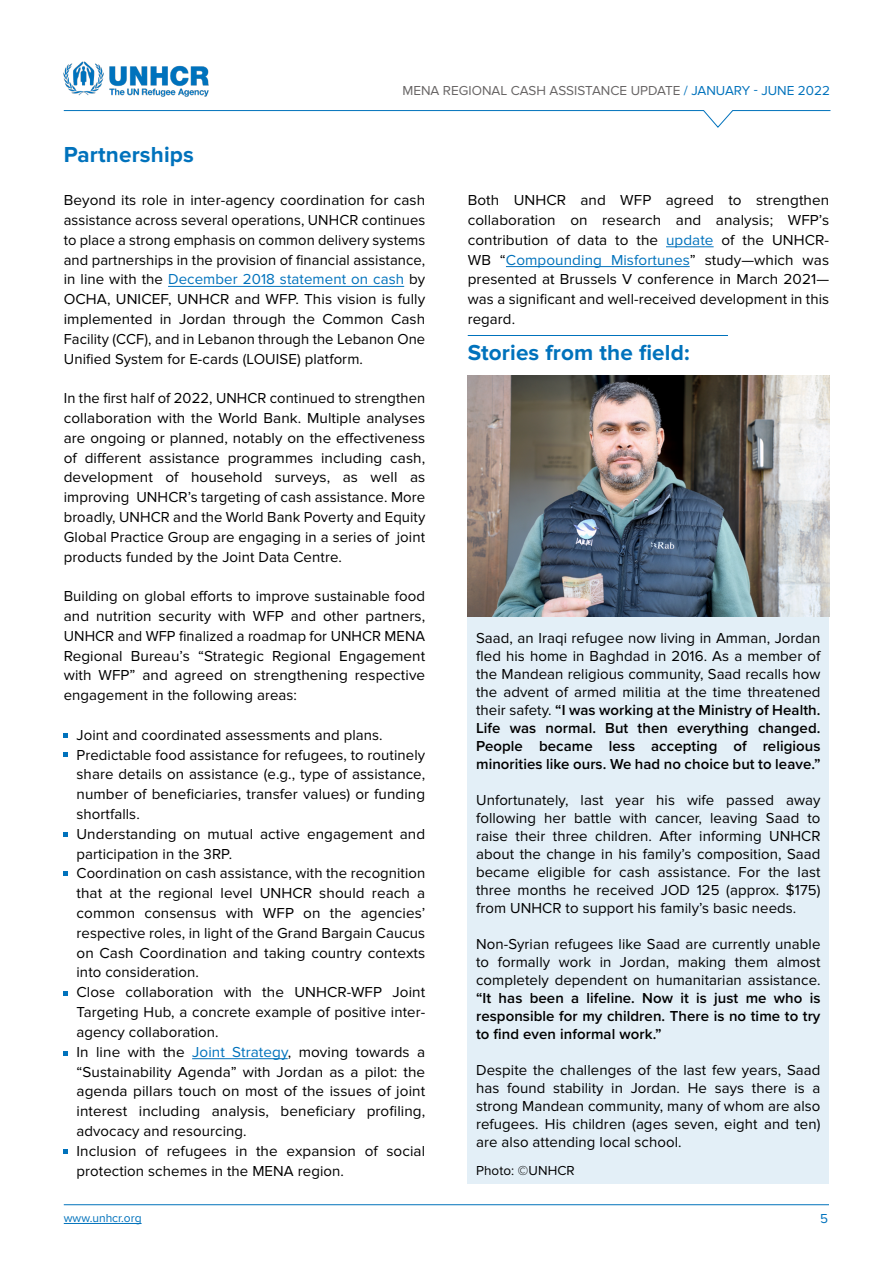
<style>
.page{position:relative;width:893px;height:1263px;background:#fff}
.page>*{position:absolute;margin:0;border:0;box-sizing:border-box;transform-origin:0 0}
.t1{font:700 22.5px "Proxima Nova";letter-spacing:.005em;color:#0072bc}
.t2{font:15px/19.8px "Proxima Nova";letter-spacing:.005em;color:#000;text-align:justify}
.t3{font:600 15px/18px "Proxima Nova";letter-spacing:.005em;color:#000;text-align:justify}
.t4{font:13.5px "Proxima Nova";color:#676464}
.t5{font:13.5px "Proxima Nova";letter-spacing:.005em;color:#000}
.t6{font:13.5px "Proxima Nova";color:#0072bc}
.t7{font:12px "Proxima Nova";color:#0072bc}
.s1{color:#0072bc}
.s2{font-weight:600}
</style>
<div class="page">
<svg style="left:227px;top:110px;width:604px;height:18px"></svg>
<hr style="left:64px;top:1204px;width:765px;height:1px;background:#0072bc">
<hr style="left:64px;top:1223px;width:78px;height:1px;background:#0072bc">
<img style="left:63px;top:61px;width:164px;height:51px">
<hr style="left:468px;top:335px;width:260px;height:1px;background:#0072bc">
<hr style="left:168px;top:286px;width:236px;height:1px;background:#0072bc">
<hr style="left:192px;top:1058px;width:96px;height:1px;background:#0072bc">
<hr style="left:666px;top:247px;width:48px;height:1px;background:#0072bc">
<hr style="left:506px;top:266px;width:184px;height:1px;background:#0072bc">
<svg style="left:64px;top:733px;width:4px;height:4px"></svg>
<svg style="left:64px;top:752px;width:4px;height:4px"></svg>
<svg style="left:64px;top:832px;width:4px;height:4px"></svg>
<svg style="left:64px;top:872px;width:4px;height:4px"></svg>
<svg style="left:64px;top:991px;width:4px;height:4px"></svg>
<svg style="left:64px;top:1051px;width:4px;height:5px"></svg>
<svg style="left:64px;top:1149px;width:4px;height:4px"></svg>
<div style="left:467px;top:375px;width:362px;height:809px;background:#e3eff7"></div>
<img style="left:467px;top:375px;width:362px;height:241px">
<h1 class="t1" style="left:64px;top:142px;width:132px">Partnerships</h1>
<p class="t4" style="left:402px;top:82px;width:429px">MENA REGIONAL CASH ASSISTANCE UPDATE <span class="s1">/ JANUARY - JUNE 2022</span></p>
<p class="t2" style="left:64px;top:191px;width:363px">Beyond its role in inter-agency coordination for cash assistance across several operations, UNHCR continues to place a strong emphasis on common delivery systems and partnerships in the provision of financial assistance, in line with the <span class="s1">December 2018 statement on cash</span> by OCHA, UNICEF, UNHCR and WFP. This vision is fully implemented in Jordan through the Common Cash Facility (CCF), and in Lebanon through the Lebanon One Unified System for E-cards (LOUISE) platform.</p>
<p class="t2" style="left:64px;top:389px;width:363px">In the first half of 2022, UNHCR continued to strengthen collaboration with the World Bank. Multiple analyses are ongoing or planned, notably on the effectiveness of different assistance programmes including cash, development of household surveys, as well as improving UNHCR’s targeting of cash assistance. More broadly, UNHCR and the World Bank Poverty and Equity Global Practice Group are engaging in a series of joint products funded by the Joint Data Centre.</p>
<p class="t2" style="left:64px;top:587px;width:363px">Building on global efforts to improve sustainable food and nutrition security with WFP and other partners, UNHCR and WFP finalized a roadmap for UNHCR MENA Regional Bureau’s “Strategic Regional Engagement with WFP” and agreed on strengthening respective engagement in the following areas:</p>
<p class="t2" style="left:77px;top:725px;width:350px;text-align:left">Joint and coordinated assessments and plans.<br>Predictable food assistance for refugees, to routinely share details on assistance (e.g., type of assistance, number of beneficiaries, transfer values) or funding shortfalls.<br>Understanding on mutual active engagement and participation in the 3RP.<br>Coordination on cash assistance, with the recognition that at the regional level UNHCR should reach a common consensus with WFP on the agencies’ respective roles, in light of the Grand Bargain Caucus on Cash Coordination and taking country contexts into consideration.<br>Close collaboration with the UNHCR-WFP Joint Targeting Hub, a concrete example of positive inter&shy;agency collaboration.<br>In line with the <span class="s1">Joint Strategy</span>, moving towards a “Sustainability Agenda” with Jordan as a pilot: the agenda pillars touch on most of the issues of joint interest including analysis, beneficiary profiling, advocacy and resourcing.<br>Inclusion of refugees in the expansion of social protection schemes in the MENA region.</p>
<p class="t2" style="left:468px;top:191px;width:363px">Both UNHCR and WFP agreed to strengthen collaboration on research and analysis; WFP’s contribution of data to the <span class="s1">update</span> of the UNHCR-WB “<span class="s1">Compounding Misfortunes</span>” study—which was presented at Brussels V conference in March 2021— was a significant and well-received development in this regard.</p>
<h1 class="t1" style="left:468px;top:339px;width:223px">Stories from the field:</h1>
<p class="t2" style="left:476px;top:629px;width:346px;line-height:18px">Saad, an Iraqi refugee now living in Amman, Jordan fled his home in Baghdad in 2016. As a member of the Mandean religious community, Saad recalls how the advent of armed militia at the time threatened their safety. <span class="s2">“I was working at the Ministry of Health.<br>Life was normal. But then everything changed.<br>People became less accepting of religious minorities like ours. We had no choice but to leave.”</span></p>
<p class="t2" style="left:476px;top:791px;width:346px;line-height:18px">Unfortunately, last year his wife passed away following her battle with cancer, leaving Saad to raise their three children. After informing UNHCR about the change in his family’s composition, Saad became eligible for cash assistance. For the last three months he received JOD 125 (approx. $175) from UNHCR to support his family’s basic needs.</p>
<p class="t2" style="left:476px;top:935px;width:346px;line-height:18px">Non-Syrian refugees like Saad are currently unable to formally work in Jordan, making them almost completely dependent on humanitarian assistance.</p>
<p class="t3" style="left:476px;top:988px;width:346px">“It has been a lifeline. Now it is just me who is responsible for my children. There is no time to try to find even informal work.”</p>
<p class="t2" style="left:476px;top:1061px;width:346px;line-height:18px">Despite the challenges of the last few years, Saad has found stability in Jordan. He says there is a strong Mandean community, many of whom are also refugees. His children (ages seven, eight and ten) are also attending local school.</p>
<p class="t5" style="left:476px;top:1162px;width:100px">Photo: ©UNHCR</p>
<p class="t7" style="left:64px;top:1211px;width:79px">www.unhcr.org</p>
<p class="t6" style="left:820px;top:1211px;width:9px">5</p>
</div>
